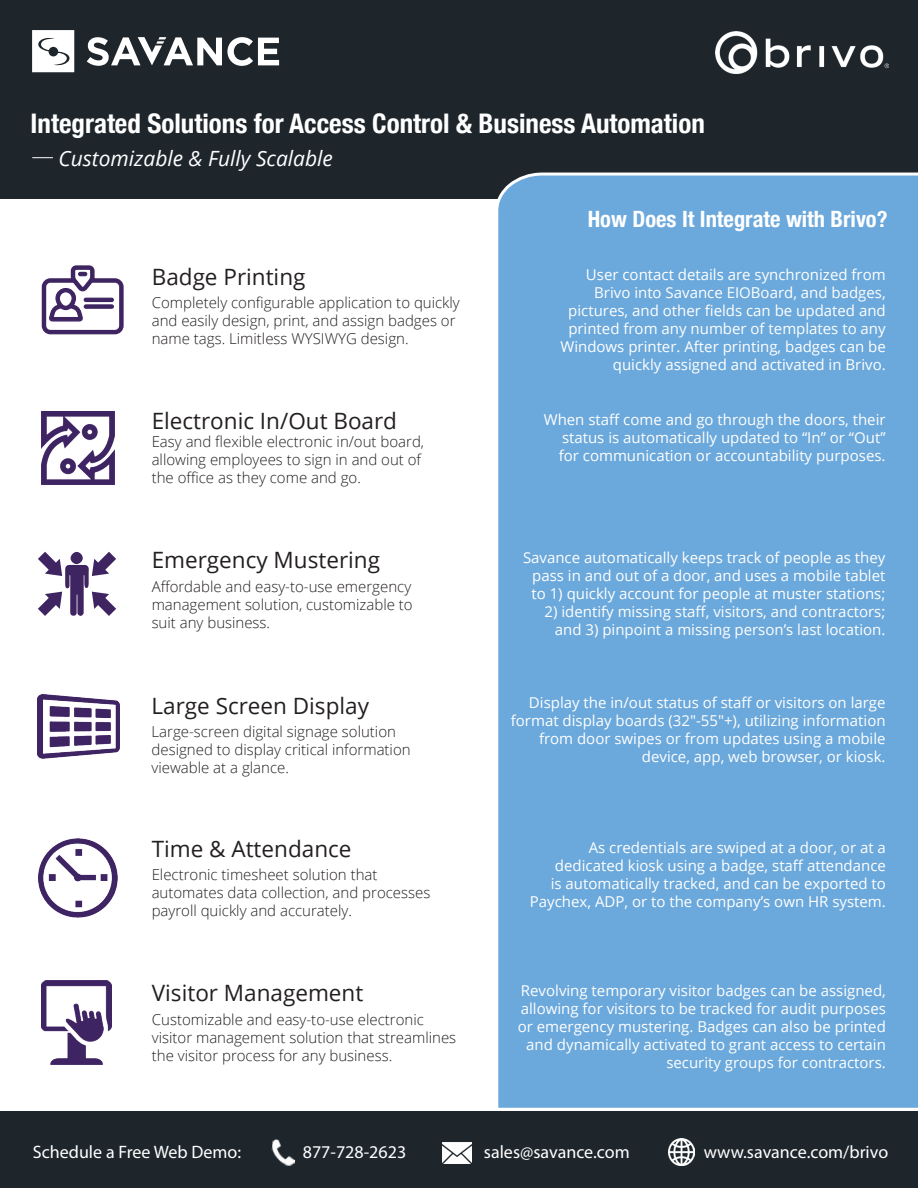
<style>
.page{position:relative;width:918px;height:1188px;background:#fff}
.page>*{position:absolute;margin:0;border:0;box-sizing:border-box;transform-origin:0 0}
.t1{font:700 condensed 27px "Helvetica Neue";color:#fff}
.t2{font:22.5px "Open Sans";color:#231f20}
.t3{font:700 condensed 22.5px "Helvetica Neue";color:#fff}
.t4{font:italic 21px "Open Sans";color:#fff}
.t5{font:18px "Myriad Pro";color:#fff}
.t6{font:15px/18px "Open Sans";color:#fff;text-align:right}
.t7{font:300 15px/18px "Open Sans";color:#231f20}
</style>
<div class="page">
<div style="left:0;top:1111px;width:918px;height:77px;background:#1e262c"></div>
<svg style="left:38px;top:552px;width:78px;height:64px"></svg>
<img style="left:41px;top:412px;width:73px;height:73px">
<img style="left:37px;top:694px;width:83px;height:64px">
<img style="left:39px;top:839px;width:79px;height:79px">
<img style="left:42px;top:980px;width:70px;height:85px">
<svg style="left:41px;top:265px;width:83px;height:70px"></svg>
<div style="left:84px;top:298px;width:30px;height:4px;border:1px solid #3f2462;border-radius:2px"></div>
<hr style="left:84px;top:305px;width:29px;height:3px;background:#3f2462;border-radius:2px">
<div style="left:84px;top:304px;width:30px;height:5px;border:1px solid #3f2462;border-radius:2px"></div>
<div style="left:0;top:0;width:918px;height:199px;background:#1e262c"></div>
<svg style="left:32px;top:157px;width:21px;height:1px"></svg>
<svg style="left:32px;top:30px;width:43px;height:42px;background:#e5e6e7"></svg>
<svg style="left:87px;top:37px;width:192px;height:29px"></svg>
<div style="left:497px;top:172px;width:421px;height:936px;background:#6ba8db"></div>
<img style="left:271px;top:1139px;width:25px;height:27px">
<img style="left:443px;top:1142px;width:28px;height:21px">
<img style="left:669px;top:1139px;width:26px;height:26px">
<img style="left:716px;top:31px;width:173px;height:42px">
<h1 class="t1" style="left:31px;top:101px;width:676px">Integrated Solutions for Access Control &amp; Business Automation</h1>
<h3 class="t4" style="left:59px;top:144px;width:276px">Customizable &amp; Fully Scalable</h3>
<h2 class="t2" style="left:152px;top:261px;width:155px">Badge Printing</h2>
<p class="t7" style="left:152px;top:293px;width:310px">Completely configurable application to quickly and easily design, print, and assign badges or name tags. Limitless WYSIWYG design.</p>
<h2 class="t2" style="left:152px;top:406px;width:247px">Electronic In/Out Board</h2>
<p class="t7" style="left:152px;top:432px;width:274px">Easy and flexible electronic in/out board, allowing employees to sign in and out of the office as they come and go.</p>
<h2 class="t2" style="left:152px;top:545px;width:230px">Emergency Mustering</h2>
<p class="t7" style="left:152px;top:577px;width:263px;text-align:justify">Affordable and easy-to-use emergency management solution, customizable to suit any business.</p>
<h2 class="t2" style="left:152px;top:690px;width:219px">Large Screen Display</h2>
<p class="t7" style="left:152px;top:722px;width:261px">Large-screen digital signage solution designed to display critical information viewable at a glance.</p>
<h2 class="t2" style="left:152px;top:833px;width:201px">Time &amp; Attendance</h2>
<p class="t7" style="left:152px;top:865px;width:280px">Electronic timesheet solution that automates data collection, and processes payroll quickly and accurately.</p>
<h2 class="t2" style="left:152px;top:978px;width:213px">Visitor Management</h2>
<p class="t7" style="left:152px;top:1010px;width:306px">Customizable and easy-to-use electronic visitor management solution that streamlines the visitor process for any business.</p>
<h2 class="t3" style="left:588px;top:200px;width:301px">How Does It Integrate with Brivo?</h2>
<p class="t6" style="left:561px;top:265px;width:327px">User contact details are synchronized from Brivo into Savance EIOBoard, and badges, pictures, and other fields can be updated and printed from any number of templates to any Windows printer. After printing, badges can be quickly assigned and activated in Brivo.</p>
<p class="t6" style="left:559px;top:410px;width:328px;text-align:justify;text-indent:-15px">When staff come and go through the doors, their status is automatically updated to “In” or “Out” for communication or accountability purposes.</p>
<p class="t6" style="left:531px;top:548px;width:355px;text-align:justify;text-indent:-8px">Savance automatically keeps track of people as they pass in and out of a door, and uses a mobile tablet to 1) quickly account for people at muster stations;</p>
<p class="t6" style="left:545px;top:602px;width:342px">2) identify missing staff, visitors, and contractors; and 3) pinpoint a missing person’s last location.</p>
<p class="t6" style="left:511px;top:693px;width:376px">Display the in/out status of staff or visitors on large format display boards (32"-55"+), utilizing information from door swipes or from updates using a mobile device, app, web browser, or kiosk.</p>
<p class="t6" style="left:530px;top:838px;width:357px">As credentials are swiped at a door, or at a dedicated kiosk using a badge, staff attendance<br>is automatically tracked, and can be exported to Paychex, ADP, or to the company’s own HR system.</p>
<p class="t6" style="left:518px;top:981px;width:370px">Revolving temporary visitor badges can be assigned, allowing for visitors to be tracked for audit purposes or emergency mustering. Badges can also be printed and dynamically activated to grant access to certain security groups for contractors.</p>
<p class="t5" style="left:33px;top:1141px;width:210px">Schedule a Free Web Demo:</p>
<p class="t5" style="left:303px;top:1141px;width:105px">877-728-2623</p>
<p class="t5" style="left:484px;top:1141px;width:147px">sales@savance.com</p>
<p class="t5" style="left:704px;top:1141px;width:186px">www.savance.com/brivo</p>
</div>
